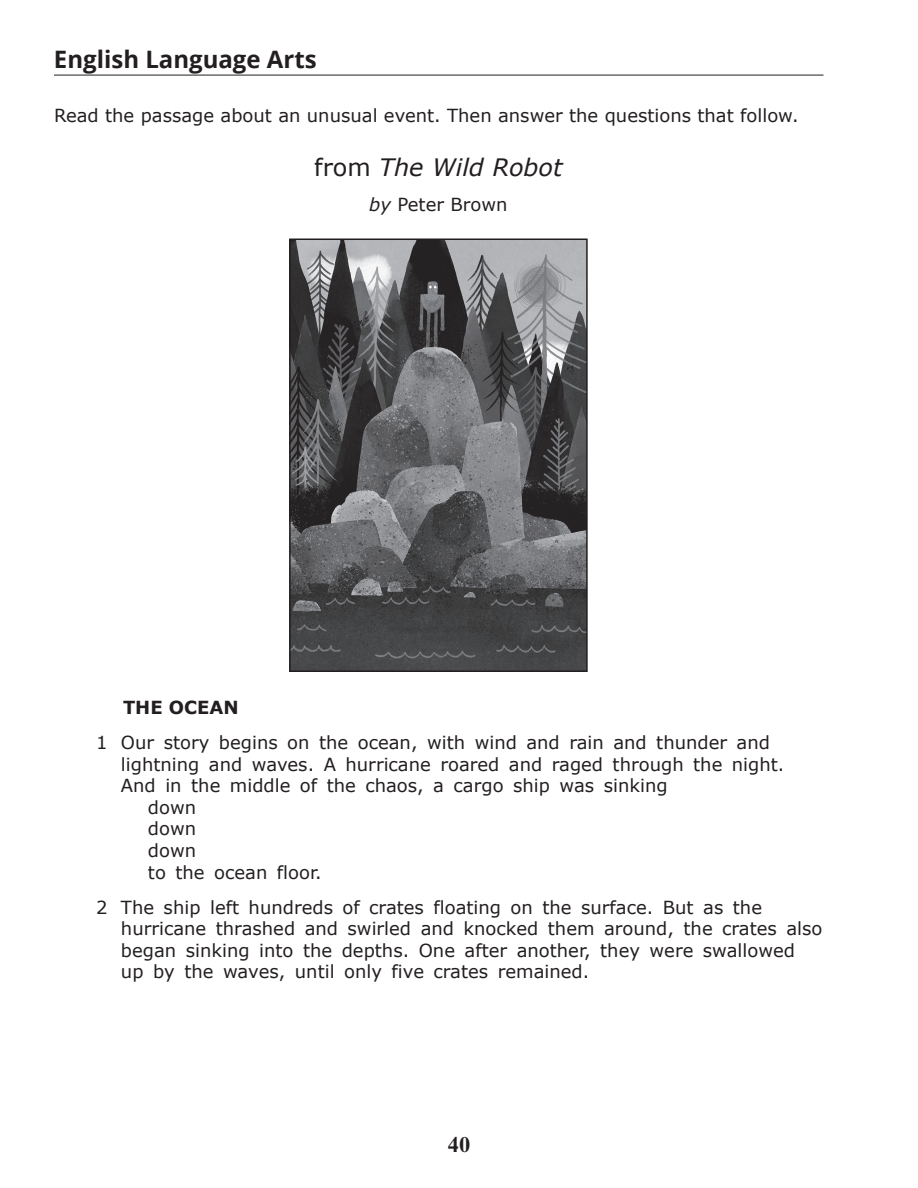
<style>
.page{position:relative;width:918px;height:1188px;background:#fff}
.page>*{position:absolute;margin:0;border:0;box-sizing:border-box;transform-origin:0 0}
.t1{font:700 24px "Open Sans";color:#231f20}
.t2{font:italic 24px "Verdana";color:#231f20}
.t3{font:700 22.5px "Times New Roman";color:#231f20}
.passage_directions{font:18px/21.6px "Verdana";color:#231f20}
.Body_Text{font:18px "Verdana";color:#231f20}
.By_line{font:18px "Verdana";color:#231f20}
.Passage_Subhead{font:700 18px "Verdana";color:#231f20}
.s1{font-style:normal}
.s2{font-style:italic}
</style>
<div class="page">
<hr style="left:54px;top:75px;width:769px;height:1px;background:#231f20">
<img style="left:292px;top:242px;width:293px;height:427px">
<div style="left:289px;top:239px;width:299px;height:433px;border:2px solid #231f20"></div>
<h1 class="t1" style="left:54px;top:42px;width:264px">English Language Arts</h1>
<p class="passage_directions" style="left:54px;top:104px;width:746px">Read the passage about an unusual event. Then answer the questions that follow.</p>
<p class="t2" style="left:314px;top:152px;width:250px"><span class="s1">from</span> The Wild Robot</p>
<p class="By_line" style="left:369px;top:193px;width:140px"><span class="s2">by</span> Peter Brown</p>
<p class="Passage_Subhead" style="left:123px;top:696px;width:117px">THE OCEAN</p>
<p class="passage_directions" style="left:121px;top:731px;width:665px;text-indent:-25px">1 Our story begins on the ocean, with wind and rain and thunder and lightning and waves. A hurricane roared and raged through the night.<br>And in the middle of the chaos, a cargo ship was sinking</p>
<p class="Body_Text" style="left:148px;top:796px;width:50px">down</p>
<p class="Body_Text" style="left:148px;top:817px;width:50px">down</p>
<p class="Body_Text" style="left:148px;top:839px;width:50px">down</p>
<p class="Body_Text" style="left:148px;top:861px;width:175px">to the ocean floor.</p>
<p class="passage_directions" style="left:121px;top:896px;width:703px;text-indent:-25px">2 The ship left hundreds of crates floating on the surface. But as the hurricane thrashed and swirled and knocked them around, the crates also began sinking into the depths. One after another, they were swallowed<br>up by the waves, until only five crates remained.</p>
<p class="t3" style="left:448px;top:1132px;width:24px">40</p>
</div>
